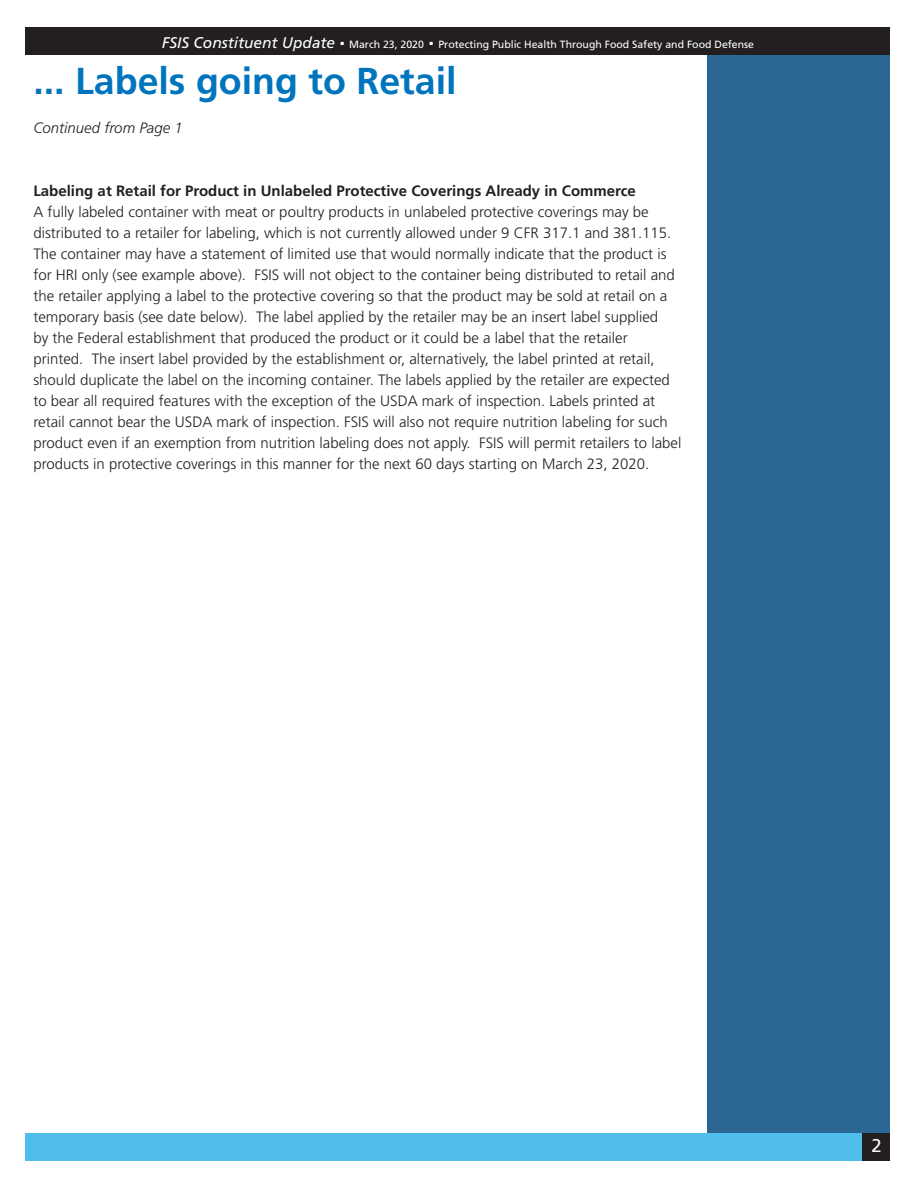
<style>
.page{position:relative;width:918px;height:1188px;background:#fff}
.page>*{position:absolute;margin:0;border:0;box-sizing:border-box;transform-origin:0 0}
.t1{font:700 37.5px "Frutiger LT Std";color:#0075bd}
.t2{font:27.45px "Frutiger LT Std";color:#fff}
.t3{font:18.45px "Frutiger LT Std";color:#fff}
.t4{font:italic 15.45px "Frutiger LT Std";color:#fff}
.t5{font:300 15px/21px "Frutiger LT Std";color:#231f20}
.t6{font:700 15px "Frutiger LT Std";color:#231f20}
.t7{font:italic 300 15px "Frutiger LT Std";color:#231f20}
.t8{font:10.5px "Frutiger LT Std";color:#fff}
</style>
<div class="page">
<div style="left:707px;top:30px;width:183px;height:1106px;background:#2c6693"></div>
<div style="left:26px;top:27px;width:864px;height:28px;background:#231f20"></div>
<div style="left:26px;top:1133px;width:864px;height:28px;background:#50beeb"></div>
<div style="left:862px;top:1133px;width:28px;height:28px;background:#231f20"></div>
<p class="t4" style="left:162px;top:33px;width:186px">FSIS Constituent Update <sup>.</sup></p>
<p class="t8" style="left:349px;top:38px;width:76px">March 23, 2020</p>
<p class="t2" style="left:427px;top:19px;width:9px">.</p>
<p class="t8" style="left:438px;top:38px;width:317px">Protecting Public Health Through Food Safety and Food Defense</p>
<p class="t1" style="left:33px;top:59px;width:425px">... Labels going to Retail</p>
<p class="t7" style="left:33px;top:119px;width:151px">Continued from Page 1</p>
<p class="t6" style="left:33px;top:182px;width:604px">Labeling at Retail for Product in Unlabeled Protective Coverings Already in Commerce</p>
<p class="t5" style="left:33px;top:202px;width:649px">A fully labeled container with meat or poultry products in unlabeled protective coverings may be distributed to a retailer for labeling, which is not currently allowed under 9 CFR 317.1 and 381.115.<br>The container may have a statement of limited use that would normally indicate that the product is for HRI only (see example above). FSIS will not object to the container being distributed to retail and the retailer applying a label to the protective covering so that the product may be sold at retail on a temporary basis (see date below). The label applied by the retailer may be an insert label supplied<br>by the Federal establishment that produced the product or it could be a label that the retailer printed. The insert label provided by the establishment or, alternatively, the label printed at retail, should duplicate the label on the incoming container. The labels applied by the retailer are expected to bear all required features with the exception of the USDA mark of inspection. Labels printed at retail cannot bear the USDA mark of inspection. FSIS will also not require nutrition labeling for such product even if an exemption from nutrition labeling does not apply. FSIS will permit retailers to label products in protective coverings in this manner for the next 60 days starting on March 23, 2020.</p>
<p class="t3" style="left:872px;top:1134px;width:12px">2</p>
</div>
